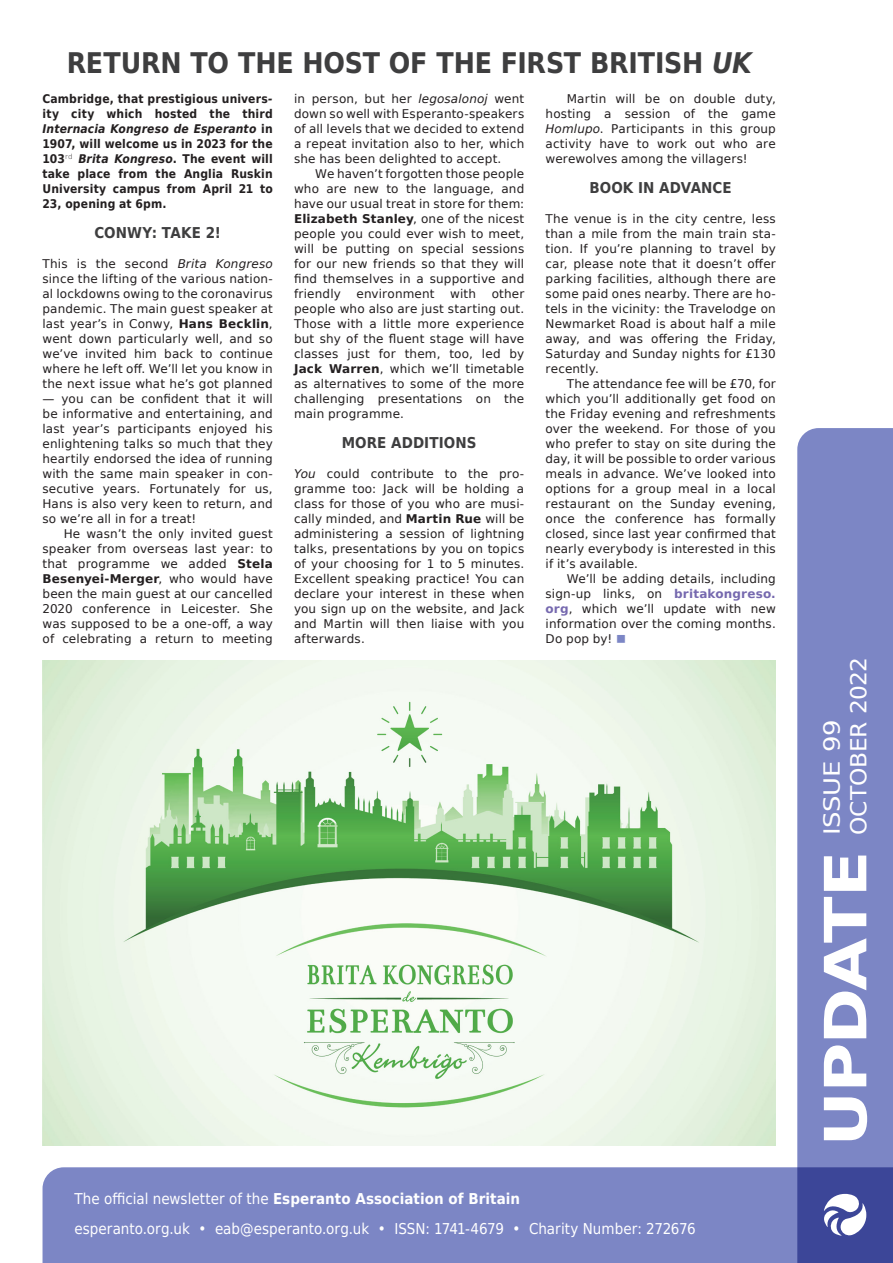
<style>
.page{position:relative;width:893px;height:1263px;background:#fff}
.page>*{position:absolute;margin:0;border:0;box-sizing:border-box;transform-origin:0 0}
.t1{font:700 58.2px "DejaVu Sans";letter-spacing:-.03em;color:#fff;scale:1.17 1}
.heading_3{font:700 28.5px "DejaVu Sans Condensed";letter-spacing:-.01em;color:#3e3e3f}
.t2{font:22.2px "DejaVu Sans Condensed";letter-spacing:-.015em;color:#fff;scale:1.17 1}
.t3{font:22.2px "DejaVu Sans";letter-spacing:-.01em;color:#fff;scale:1.17 1}
.t4{font:15px/30px "DejaVu Sans Condensed";color:#fff}
.heading_3-2{font:700 15px "DejaVu Sans Condensed";letter-spacing:.005em;color:#3e3e3f}
.main_text{font:12px/15px "DejaVu Sans";letter-spacing:.015em;color:#231f20;text-align:justify}
.opening_paragraph{font:12px/15px "DejaVu Sans";letter-spacing:.01em;color:#231f20;text-align:justify}
.opening_paragraph-2{font:700 12px/15px "DejaVu Sans Condensed";letter-spacing:.01em;color:#231f20;text-align:justify}
.s1{font-style:italic}
.s2{font-weight:700}
.s3{font-weight:700;color:#7669af}
.s4{color:#7c86c5}
</style>
<div class="page">
<div style="left:43px;top:1167px;width:754px;height:96px;background:#7c86c5"></div>
<svg style="left:797px;top:428px;width:96px;height:835px;background:#7680c0"></svg>
<svg style="left:823px;top:1194px;width:43px;height:42px"></svg>
<img style="left:43px;top:661px;width:733px;height:484px">
<p class="heading_3" style="left:67px;top:39px;width:687px">RETURN TO THE HOST OF THE FIRST BRITISH <span class="s1">UK</span></p>
<p class="opening_paragraph-2" style="left:43px;top:90px;width:232px">Cambridge, that prestigious univers&shy;ity city which hosted the third <span class="s1">Internacia Kongreso de Esperanto</span> in 1907, will welcome us in 2023 for the 103<sup>rd</sup> <span class="s1">Brita Kongreso</span>. The event will take place from the Anglia Ruskin University campus from April 21 to 23, opening at 6pm.</p>
<p class="heading_3-2" style="left:94px;top:220px;width:128px">CONWY: TAKE 2!</p>
<p class="opening_paragraph" style="left:43px;top:255px;width:232px">This is the second <span class="s1">Brita Kongreso </span>since the lifting of the various nation&shy;al lockdowns owing to the coronavirus pandemic. The main guest speaker at last year’s in Conwy, <span class="s2">Hans Becklin</span>, went down particularly well, and so we’ve invited him back to continue where he left off. We’ll let you know in the next issue what he’s got planned</p>
<p class="opening_paragraph" style="left:43px;top:390px;width:232px">— you can be confident that it will be informative and entertaining, and last year’s participants enjoyed his enlightening talks so much that they heartily endorsed the idea of running with the same main speaker in con&shy;secutive years. Fortunately for us, Hans is also very keen to return, and so we’re all in for a treat!</p>
<p class="main_text" style="left:43px;top:525px;width:232px;text-indent:21px">He wasn’t the only invited guest speaker from overseas last year: to that programme we added <span class="s2">Stela Besenyei-Merger</span>, who would have been the main guest at our cancelled 2020 conference in Leicester. She was supposed to be a one-off, a way of celebrating a return to meeting</p>
<p class="main_text" style="left:294px;top:90px;width:232px">in person, but her <span class="s1">legosalonoj</span> went down so well with Esperanto-speakers of all levels that we decided to extend a repeat invitation also to her, which she has been delighted to accept.</p>
<p class="main_text" style="left:294px;top:165px;width:232px;text-indent:21px">We haven’t forgotten those people who are new to the language, and have our usual treat in store for them:<br><span class="s2">Elizabeth Stanley</span>, one of the nicest people you could ever wish to meet, will be putting on special sessions for our new friends so that they will find themselves in a supportive and friendly</p>
<p class="main_text" style="left:546px;top:90px;width:232px;text-indent:21px">Martin will be on double duty, hosting a session of the game <span class="s1">Homlupo</span>. Participants in this group activity have to work out who are werewolves among the villagers!</p>
<p class="heading_3-2" style="left:589px;top:175px;width:144px">BOOK IN ADVANCE</p>
<p class="opening_paragraph" style="left:546px;top:210px;width:232px">The venue is in the city centre, less than a mile from the main train sta&shy;tion. If you’re planning to travel by car, please note that it doesn’t offer parking facilities, although there are some paid ones nearby. There are ho&shy;tels in the vicinity: the Travelodge on Newmarket Road is about half a mile away, and was offering the Friday, Saturday and Sunday nights for £130 recently.</p>
<p class="main_text" style="left:546px;top:375px;width:232px;text-indent:21px">The attendance fee will be £70, for which you’ll additionally get food on the Friday evening and refreshments over the weekend. For those of you who prefer to stay on site during the day, it will be possible to order various meals in advance. We’ve looked into options for a group meal in a local restaurant on the Sunday evening, once the conference has formally closed, since last year confirmed that nearly everybody is interested in this if it’s available.</p>
<p class="main_text" style="left:546px;top:570px;width:232px;text-indent:21px">We’ll be adding details, including sign-up links, on <span class="s3">britakongreso. org</span>, which we’ll update with new information over the coming months.<br>Do pop by! <span class="s4">◼</span></p>
<p class="main_text" style="left:294px;top:285px;width:232px;text-indent:198px">other people who also are just starting out.<br>Those with a little more experience but shy of the fluent stage will have classes just for them, too, led by <span class="s2">Jack Warren</span>, which we’ll timetable as alternatives to some of the more challenging presentations on the main programme.</p>
<p class="heading_3-2" style="left:342px;top:430px;width:136px">MORE ADDITIONS</p>
<p class="opening_paragraph" style="left:294px;top:465px;width:232px"><span class="s1">You</span> could contribute to the pro&shy;gramme too: Jack will be holding a class for those of you who are musi&shy;cally minded, and <span class="s2">Martin Rue</span> will be administering a session of lightning talks, presentations by you on topics of your choosing for 1 to 5 minutes.<br>Excellent speaking practice! You can declare your interest in these when you sign up on the website, and Jack and Martin will then liaise with you afterwards.</p>
<p class="main_text" style="left:356px;top:285px;width:80px">environment</p>
<p class="main_text" style="left:450px;top:285px;width:27px">with</p>
<p class="t4" style="left:74px;top:1183px;width:623px">The official newsletter of the <span class="s2">Esperanto Association of Britain<br></span>esperanto.org.uk • eab@esperanto.org.uk • ISSN: 1741-4679 • Charity Number: 272676</p>
<h3 class="t3" style="left:813px;top:835px;width:100px;rotate:-90deg">ISSUE 99</h3>
<h3 class="t2" style="left:839px;top:835px;width:154px;rotate:-90deg">OCTOBER 2022</h3>
<h1 class="t1" style="left:798px;top:1146px;width:254px;rotate:-90deg">UPDATE</h1>
</div>
